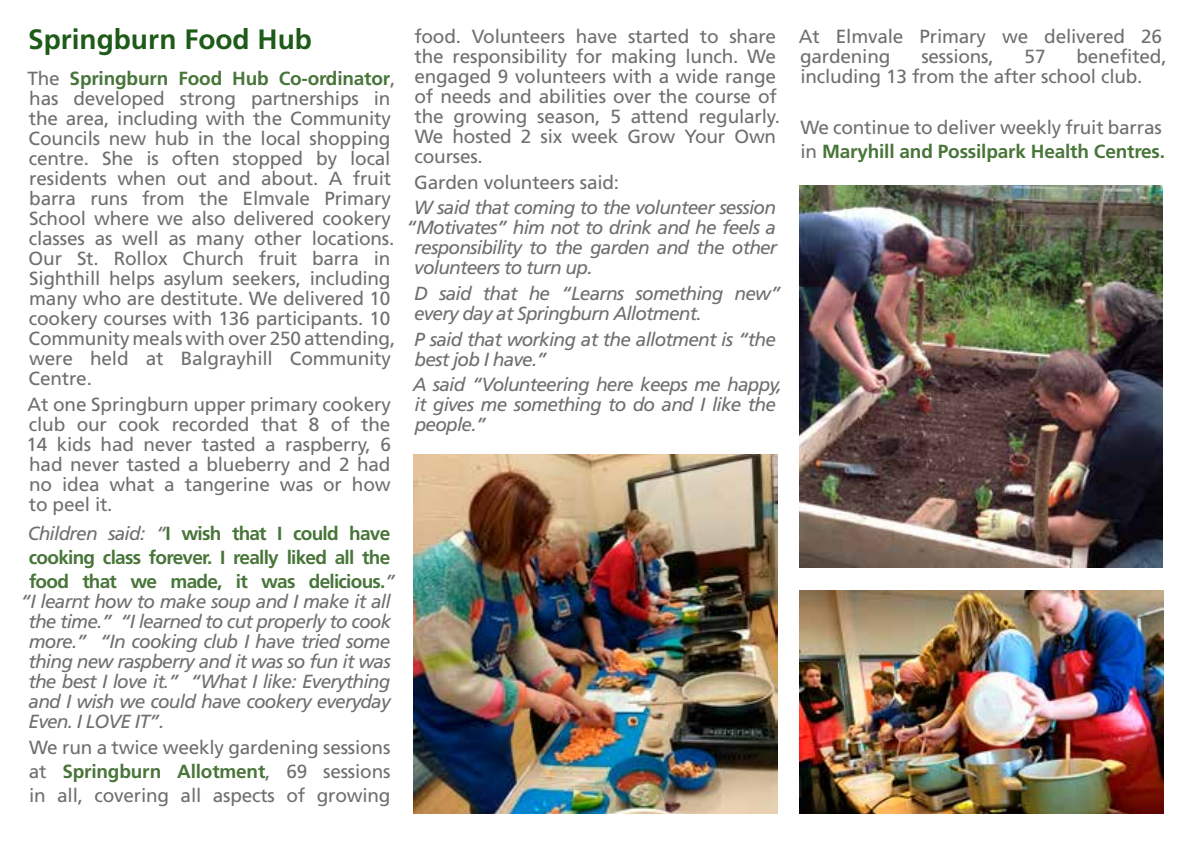
<style>
.page{position:relative;width:1191px;height:842px;background:#fff}
.page>*{position:absolute;margin:0;border:0;box-sizing:border-box;transform-origin:0 0}
.t1{font:700 28px "Frutiger";color:#1d5b18}
.t2{font:19px/20px "Frutiger";letter-spacing:-.01em;color:#6f6f6e}
.t3{font:italic 19px/20px "Frutiger";letter-spacing:-.04em;color:#6f6f6e}
.t4{font:700 19px/24px "Frutiger";letter-spacing:-.04em;color:#487539}
.s1{font-weight:700;color:#487539}
.s2{font-weight:400;font-style:italic;color:#6f6f6e}
</style>
<div class="page">
<img style="left:799px;top:185px;width:363px;height:382px">
<img style="left:799px;top:590px;width:364px;height:223px">
<img style="left:414px;top:454px;width:363px;height:359px">
<h1 class="t1" style="left:28px;top:23px;width:285px">Springburn Food Hub</h1>
<p class="t2" style="left:27px;top:68px;width:369px">The <span class="s1">Springburn Food Hub Co-ordinator</span>, has developed strong partnerships in the area, including with the Community Councils new hub in the local shopping centre. She is often stopped by local residents when out and about. A fruit barra runs from the Elmvale Primary School where we also delivered cookery classes as well as many other locations.<br>Our St. Rollox Church fruit barra in Sighthill helps asylum seekers, including many who are destitute. We delivered 10 cookery courses with 136 participants. 10<br>Community meals with over 250 attending, were held at Balgrayhill Community Centre.</p>
<p class="t2" style="left:26px;top:394px;width:366px;text-align:justify">At one Springburn upper primary cookery club our cook recorded that 8 of the 14 kids had never tasted a raspberry, 6 had never tasted a blueberry and 2 had no idea what a tangerine was or how to peel it.</p>
<p class="t4" style="left:28px;top:521px;width:369px"><span class="s2">Children said: “</span>I wish that I could have cooking class forever. I really liked all the food that we made, it was delicious.<span class="s2">”</span></p>
<p class="t3" style="left:28px;top:591px;width:364px;text-align:justify;text-indent:-8px">“I learnt how to make soup and I make it all the time.” “I learned to cut properly to cook more.” “In cooking club I have tried some thing new raspberry and it was so fun it was the best I love it.” “What I like: Everything and I wish we could have cookery everyday Even. I LOVE IT”.</p>
<p class="t2" style="left:29px;top:735px;width:363px;line-height:24px;text-align:justify">We run a twice weekly gardening sessions at <span class="s1">Springburn Allotment</span>, 69 sessions in all, covering all aspects of growing</p>
<p class="t2" style="left:414px;top:26px;width:367px">food. Volunteers have started to share the responsibility for making lunch. We engaged 9 volunteers with a wide range of needs and abilities over the course of the growing season, 5 attend regularly.<br>We hosted 2 six week Grow Your Own courses.</p>
<p class="t2" style="left:414px;top:172px;width:206px">Garden volunteers said:</p>
<p class="t3" style="left:414px;top:197px;width:364px">W said that coming to the volunteer session</p>
<p class="t3" style="left:406px;top:217px;width:371px">“Motivates” him not to drink and he feels a</p>
<p class="t3" style="left:414px;top:237px;width:364px">responsibility to the garden and the other</p>
<p class="t3" style="left:414px;top:257px;width:180px">volunteers to turn up.</p>
<p class="t3" style="left:414px;top:283px;width:368px">D said that he “Learns something new” every day at Springburn Allotment.</p>
<p class="t3" style="left:414px;top:329px;width:363px">P said that working at the allotment is “the best job I have.”</p>
<p class="t3" style="left:413px;top:374px;width:371px">A said “Volunteering here keeps me happy, it gives me something to do and I like the people.”</p>
<p class="t2" style="left:799px;top:26px;width:365px">At Elmvale Primary we delivered 26 gardening</p>
<p class="t2" style="left:800px;top:46px;width:368px;text-indent:276px">benefited, including 13 from the after school club.</p>
<p class="t2" style="left:800px;top:115px;width:366px;line-height:24px">We continue to deliver weekly fruit barras in <span class="s1">Maryhill and Possilpark Health Centres.</span></p>
<p class="t2" style="left:921px;top:46px;width:74px">sessions,</p>
<p class="t2" style="left:1024px;top:46px;width:22px">57</p>
</div>
